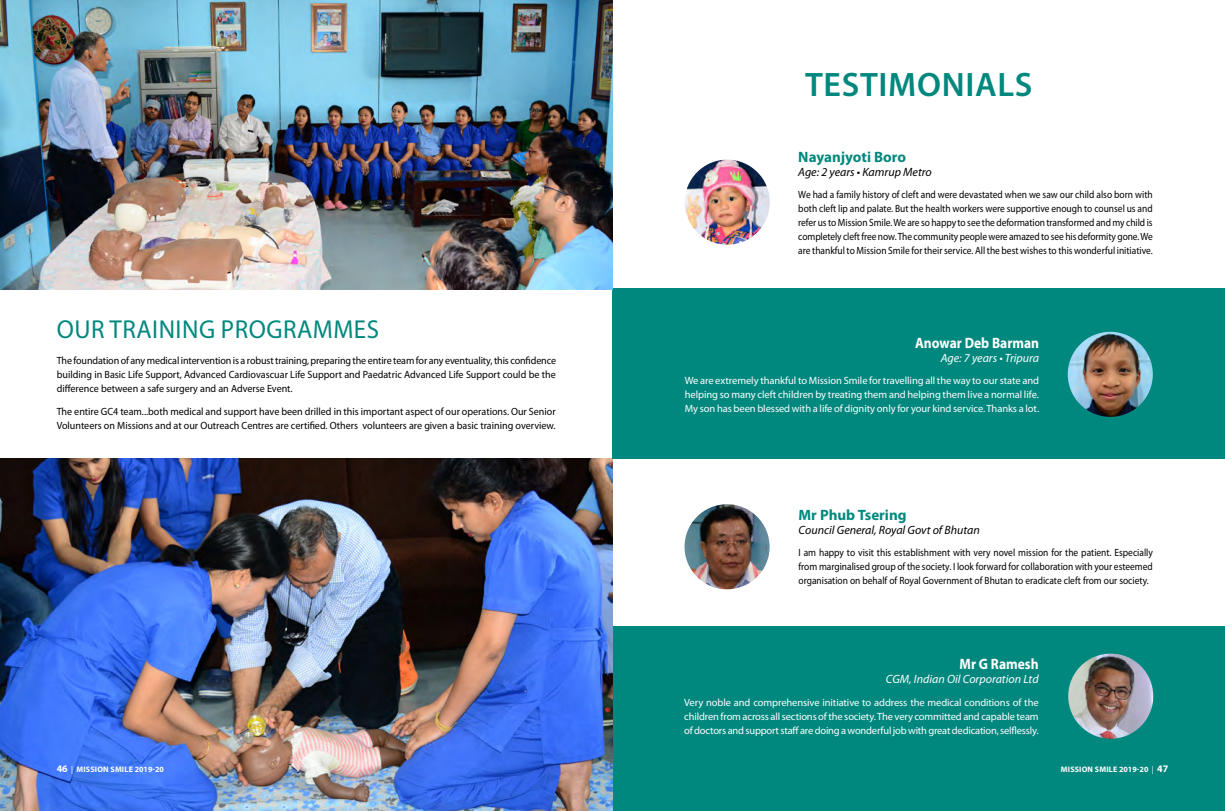
<style>
.page{position:relative;width:1225px;height:811px;background:#fff}
.page>*{position:absolute;margin:0;border:0;box-sizing:border-box;transform-origin:0 0}
.t1{font:600 34px "Myriad Pro";letter-spacing:.02em;color:#00887e}
.t2{font:26px "Myriad Pro";letter-spacing:.02em;color:#00887e;scale:.96 1}
.t3{font:700 15px "Myriad Pro";color:#00887e}
.t4{font:700 15px "Myriad Pro";color:#fff;scale:.9 1}
.t5{font:italic 12px "Myriad Pro";color:#000}
.t6{font:italic 12px "Myriad Pro";color:#fff}
.t7{font:10.5px/14px "Myriad Pro";color:#000;text-align:justify;scale:.9 1}
.t8{font:10.5px/14px "Myriad Pro";color:#000;text-align:justify;scale:.96 1}
.t9{font:10.5px/14px "Myriad Pro";letter-spacing:-.01em;color:#fff;text-align:justify}
.t10{font:700 8px "Myriad Pro";letter-spacing:.02em;color:#fff}
.s1{font-size:10px}
.s2{font-weight:400}
</style>
<div class="page">
<div style="left:612px;top:626px;width:613px;height:185px;background:#00887e"></div>
<img style="left:0;top:459px;width:612px;height:352px">
<img style="left:684px;top:160px;width:86px;height:85px;border-radius:43px">
<div style="left:612px;top:288px;width:613px;height:171px;background:#00887e"></div>
<img style="left:1067px;top:332px;width:85px;height:85px;border-radius:43px">
<img style="left:684px;top:504px;width:85px;height:85px;border-radius:43px">
<img style="left:1068px;top:653px;width:85px;height:85px;border-radius:43px">
<img style="left:0;top:0;width:612px;height:290px">
<h1 class="t1" style="left:805px;top:63px;width:225px">TESTIMONIALS</h1>
<h3 class="t3" style="left:798px;top:147px;width:109px">Nayanjyoti Boro</h3>
<p class="t5" style="left:798px;top:164px;width:135px">Age: 2 years • Kamrup Metro</p>
<h2 class="t2" style="left:57px;top:313px;width:337px">Our Training Programmes</h2>
<p class="t8" style="left:57px;top:354px;width:522px">The foundation of any medical intervention is a robust training, preparing the entire team for any eventuality, this confidence building in Basic Life Support, Advanced Cardiovascuar Life Support and Paedatric Advanced Life Support could be the difference between a safe surgery and an Adverse Event.</p>
<p class="t8" style="left:57px;top:404px;width:521px">The entire GC4 team...both medical and support have been drilled in this important aspect of our operations. Our Senior<br>Volunteers on Missions and at our Outreach Centres are certified. Others volunteers are given a basic training overview.</p>
<p class="t7" style="left:798px;top:187px;width:395px">We had a family history of cleft and were devastated when we saw our child also born with both cleft lip and palate. But the health workers were supportive enough to counsel us and refer us to Mission Smile. We are so happy to see the deformation transformed and my child is completely cleft free now. The community people were amazed to see his deformity gone. We are thankful to Mission Smile for their service. All the best wishes to this wonderful initiative.</p>
<h3 class="t4" style="left:915px;top:333px;width:139px">Anowar Deb Barman</h3>
<p class="t6" style="left:941px;top:350px;width:100px">Age: 7 years • Tripura</p>
<p class="t9" style="left:684px;top:374px;width:356px">We are extremely thankful to Mission Smile for travelling all the way to our state and helping so many cleft children by treating them and helping them live a normal life.<br>My son has been blessed with a life of dignity only for your kind service. Thanks a lot.</p>
<h3 class="t3" style="left:798px;top:505px;width:110px">Mr Phub Tsering</h3>
<p class="t5" style="left:798px;top:523px;width:183px">Council General, Royal Govt of Bhutan</p>
<p class="t7" style="left:798px;top:546px;width:395px">I am happy to visit this establishment with very novel mission for the patient. Especially from marginalised group of the society. I look forward for collaboration with your esteemed organisation on behalf of Royal Government of Bhutan to eradicate cleft from our society.</p>
<h3 class="t4" style="left:959px;top:654px;width:89px">Mr G Ramesh</h3>
<p class="t6" style="left:886px;top:672px;width:154px">CGM, Indian Oil Corporation Ltd</p>
<p class="t9" style="left:684px;top:695px;width:356px">Very noble and comprehensive initiative to address the medical conditions of the children from across all sections of the society. The very committed and capable team of doctors and support staff are doing a wonderful job with great dedication, selflessly.</p>
<p class="t10" style="left:57px;top:764px;width:109px"><span class="s1">46</span> <span class="s2">|</span> Mission Smile 2019-20</p>
<p class="t10" style="left:1061px;top:764px;width:109px">Mission Smile 2019-20 <span class="s2">|</span> <span class="s1">47</span></p>
</div>
